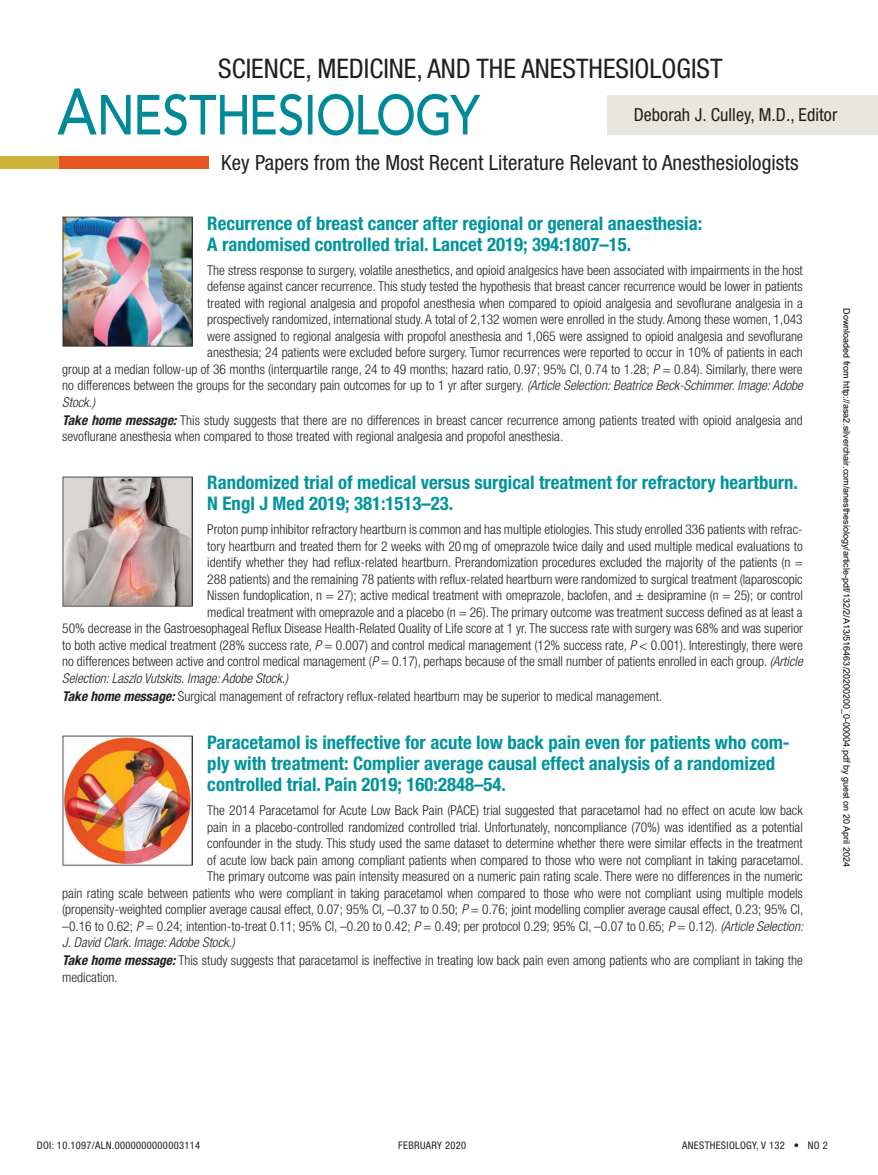
<style>
.page{position:relative;width:878px;height:1175px;background:#fff}
.page>*{position:absolute;margin:0;border:0;box-sizing:border-box;transform-origin:0 0}
.t1{font:condensed 27px "Helvetica Neue LT Std";color:#231f20}
.t2{font:condensed 21px "Helvetica Neue LT Std";letter-spacing:.005em;color:#231f20}
.t3{font:700 condensed 18.75px/21px "Helvetica Neue LT Std";color:#00949c}
.t4{font:condensed 18px "Helvetica Neue LT Std";letter-spacing:.005em;color:#231f20}
.t5{font:300 condensed 13.5px/16.5px "Helvetica Neue LT Std";color:#231f20}
.t6{font:italic 300 condensed 13.5px "Helvetica Neue LT Std";color:#231f20}
.t7{font:condensed 10.5px "Helvetica Neue LT Std";letter-spacing:.03em;color:#231f20}
.t8{font:9px "Arial";color:#000}
.s1{font-style:italic}
.s2{font-weight:700;font-style:italic}
</style>
<div class="page">
<div style="left:48px;top:156px;width:161px;height:12px;background:#e6551f"></div>
<div style="left:0;top:156px;width:58px;height:12px;background:#cbb437"></div>
<svg style="left:57px;top:88px;width:423px;height:47px"></svg>
<div style="left:608px;top:95px;width:270px;height:39px;background:#e9e6df"></div>
<img style="left:62px;top:735px;width:130px;height:130px">
<img style="left:62px;top:476px;width:130px;height:130px">
<img style="left:62px;top:216px;width:130px;height:130px">
<h1 class="t1" style="left:218px;top:53px;width:506px">SCIENCE, MEDICINE, AND THE ANESTHESIOLOGIST</h1>
<h3 class="t4" style="left:633px;top:104px;width:205px">Deborah J. Culley, M.D., Editor</h3>
<h2 class="t2" style="left:221px;top:150px;width:579px">Key Papers from the Most Recent Literature Relevant to Anesthesiologists</h2>
<h3 class="t3" style="left:207px;top:212px;width:496px">Recurrence of breast cancer after regional or general anaesthesia:<br>A randomised controlled trial. Lancet 2019; 394:1807–15.</h3>
<p class="t5" style="left:207px;top:262px;width:597px">The stress response to surgery, volatile anesthetics, and opioid analgesics have been associated with impairments in the host</p>
<p class="t5" style="left:207px;top:278px;width:597px">defense against cancer recurrence. This study tested the hypothesis that breast cancer recurrence would be lower in patients</p>
<p class="t5" style="left:207px;top:295px;width:597px">treated with regional analgesia and propofol anesthesia when compared to opioid analgesia and sevoflurane analgesia in a</p>
<p class="t5" style="left:207px;top:311px;width:597px">prospectively randomized, international study. A total of 2,132 women were enrolled in the study. Among these women, 1,043</p>
<p class="t5" style="left:207px;top:328px;width:597px">were assigned to regional analgesia with propofol anesthesia and 1,065 were assigned to opioid analgesia and sevoflurane</p>
<p class="t5" style="left:207px;top:344px;width:597px">anesthesia; 24 patients were excluded before surgery. Tumor recurrences were reported to occur in 10% of patients in each</p>
<p class="t5" style="left:62px;top:361px;width:742px">group at a median follow-up of 36 months (interquartile range, 24 to 49 months; hazard ratio, 0.97; 95% CI, 0.74 to 1.28; <span class="s1">P</span> = 0.84). Similarly, there were</p>
<p class="t5" style="left:62px;top:377px;width:742px">no differences between the groups for the secondary pain outcomes for up to 1 yr after surgery. <span class="s1">(Article Selection: Beatrice Beck-Schimmer. Image: Adobe</span></p>
<p class="t6" style="left:62px;top:394px;width:34px">Stock.)</p>
<p class="t5" style="left:62px;top:412px;width:742px"><span class="s2">Take home message:</span> This study suggests that there are no differences in breast cancer recurrence among patients treated with opioid analgesia and sevoflurane anesthesia when compared to those treated with regional analgesia and propofol anesthesia.</p>
<h3 class="t3" style="left:207px;top:472px;width:592px">Randomized trial of medical versus surgical treatment for refractory heartburn.<br>N Engl J Med 2019; 381:1513–23.</h3>
<p class="t5" style="left:207px;top:521px;width:597px">Proton pump inhibitor refractory heartburn is common and has multiple etiologies. This study enrolled 336 patients with refrac-</p>
<p class="t5" style="left:207px;top:538px;width:597px">tory heartburn and treated them for 2 weeks with 20mg of omeprazole twice daily and used multiple medical evaluations to</p>
<p class="t5" style="left:207px;top:554px;width:597px">identify whether they had reflux-related heartburn. Prerandomization procedures excluded the majority of the patients (n =</p>
<p class="t5" style="left:207px;top:571px;width:597px">288 patients) and the remaining 78 patients with reflux-related heartburn were randomized to surgical treatment (laparoscopic</p>
<p class="t5" style="left:207px;top:587px;width:597px">Nissen fundoplication, n = 27); active medical treatment with omeprazole, baclofen, and ± desipramine (n = 25); or control</p>
<p class="t5" style="left:207px;top:604px;width:597px">medical treatment with omeprazole and a placebo (n = 26). The primary outcome was treatment success defined as at least a</p>
<p class="t5" style="left:62px;top:620px;width:742px">50% decrease in the Gastroesophageal Reflux Disease Health-Related Quality of Life score at 1 yr. The success rate with surgery was 68% and was superior</p>
<p class="t5" style="left:62px;top:637px;width:742px">to both active medical treatment (28% success rate, <span class="s1">P</span> = 0.007) and control medical management (12% success rate, <span class="s1">P</span> &lt; 0.001). Interestingly, there were</p>
<p class="t5" style="left:62px;top:653px;width:742px">no differences between active and control medical management (<span class="s1">P</span> = 0.17), perhaps because of the small number of patients enrolled in each group. <span class="s1">(Article</span></p>
<p class="t6" style="left:62px;top:670px;width:227px">Selection: Laszlo Vutskits. Image: Adobe Stock.)</p>
<p class="t5" style="left:62px;top:688px;width:601px"><span class="s2">Take home message:</span> Surgical management of refractory reflux-related heartburn may be superior to medical management.</p>
<h3 class="t3" style="left:207px;top:731px;width:584px">Paracetamol is ineffective for acute low back pain even for patients who com&shy;ply with treatment: Complier average causal effect analysis of a randomized controlled trial. Pain 2019; 160:2848–54.</h3>
<p class="t5" style="left:207px;top:802px;width:597px">The 2014 Paracetamol for Acute Low Back Pain (PACE) trial suggested that paracetamol had no effect on acute low back</p>
<p class="t5" style="left:207px;top:818px;width:597px">pain in a placebo-controlled randomized controlled trial. Unfortunately, noncompliance (70%) was identified as a potential</p>
<p class="t5" style="left:207px;top:835px;width:597px">confounder in the study. This study used the same dataset to determine whether there were similar effects in the treatment</p>
<p class="t5" style="left:207px;top:851px;width:597px">of acute low back pain among compliant patients when compared to those who were not compliant in taking paracetamol.</p>
<p class="t5" style="left:207px;top:868px;width:597px">The primary outcome was pain intensity measured on a numeric pain rating scale. There were no differences in the numeric</p>
<p class="t5" style="left:62px;top:884px;width:742px">pain rating scale between patients who were compliant in taking paracetamol when compared to those who were not compliant using multiple models</p>
<p class="t5" style="left:62px;top:901px;width:742px">(propensity-weighted complier average causal effect, 0.07; 95% CI, –0.37 to 0.50; <span class="s1">P</span> = 0.76; joint modelling complier average causal effect, 0.23; 95% CI,</p>
<p class="t5" style="left:62px;top:917px;width:742px">–0.16 to 0.62; <span class="s1">P</span> = 0.24; intention-to-treat 0.11; 95% CI, –0.20 to 0.42; <span class="s1">P</span> = 0.49; per protocol 0.29; 95% CI, –0.07 to 0.65; <span class="s1">P</span> = 0.12). <span class="s1">(Article Selection:</span></p>
<p class="t6" style="left:62px;top:934px;width:174px">J. David Clark. Image: Adobe Stock.)</p>
<p class="t5" style="left:62px;top:952px;width:742px"><span class="s2">Take home message:</span> This study suggests that paracetamol is ineffective in treating low back pain even among patients who are compliant in taking the medication.</p>
<p class="t8" style="left:850px;top:308px;width:560px;rotate:90deg">Downloaded from http://asa2.silverchair.com/anesthesiology/article-pdf/132/2/A13/516463/20200200_0-00004.pdf by guest on 20 April 2024</p>
<p class="t7" style="left:37px;top:1139px;width:165px">DOI: 10.1097/ALN.0000000000003114</p>
<p class="t7" style="left:398px;top:1139px;width:69px">FEBRUARY 2020</p>
<p class="t7" style="left:682px;top:1139px;width:147px">ANESTHESIOLOGY, V 132 • NO 2</p>
</div>
